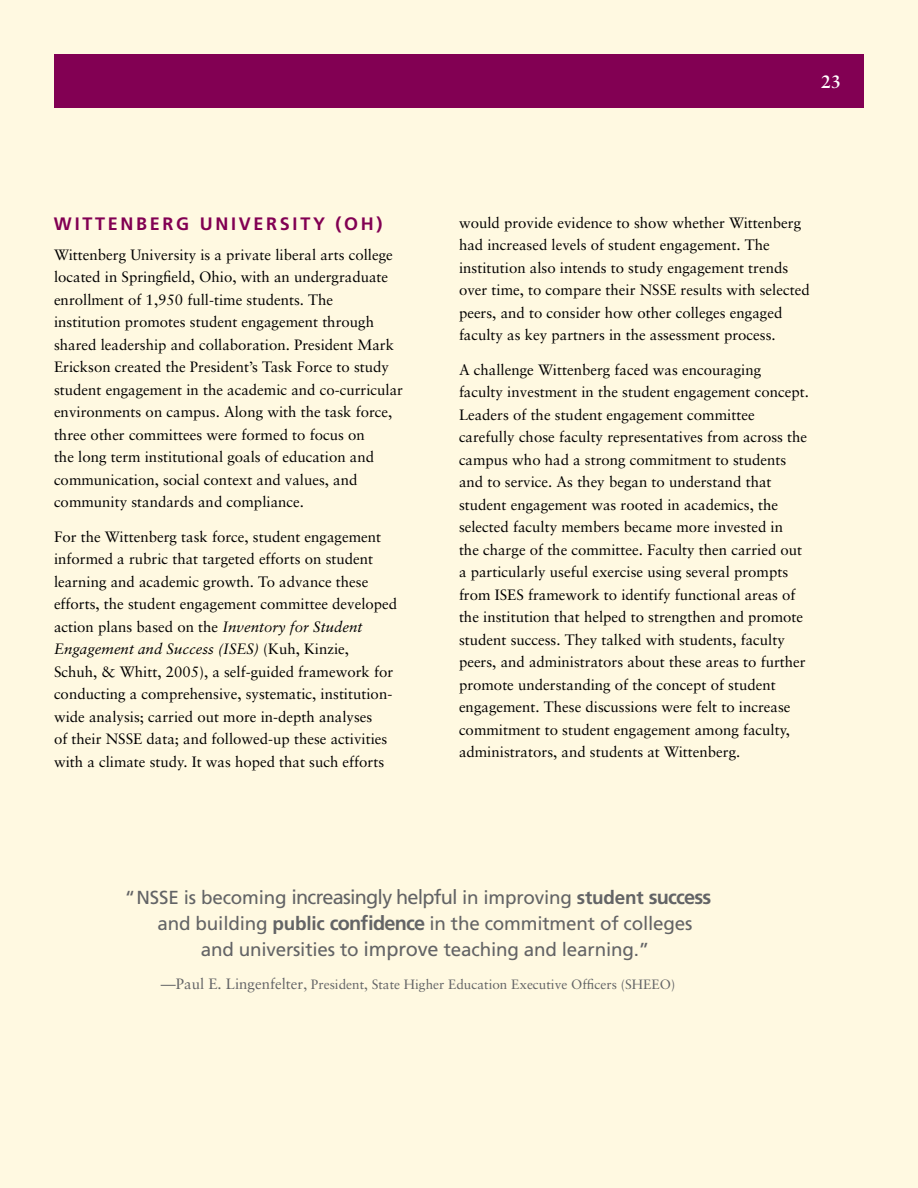
<style>
.page{position:relative;width:918px;height:1188px;background:#fff9e1}
.page>*{position:absolute;margin:0;border:0;box-sizing:border-box;transform-origin:0 0}
.t1{font:18.9px "Frutiger";letter-spacing:-.01em;color:#636466}
.t2{font:700 18px "Frutiger";letter-spacing:.15em;color:#820053}
.t3{font:700 18px "Sabon";color:#fff}
.t4{font:15px/22.5px "Sabon";color:#000}
.t5{font:13.5px "Sabon";color:#636466}
.s1{font-style:italic}
.s2{font-size:19.95px}
.s3{font-weight:700}
.s4{font-weight:700;font-size:19.95px}
.s5{font-size:15px}
</style>
<div class="page">
<div style="left:54px;top:54px;width:810px;height:54px;background:#820053"></div>
<p class="t3" style="left:821px;top:70px;width:22px">23</p>
<p class="t2" style="left:54px;top:213px;width:15px">witten</p>
<p class="t2" style="left:136px;top:213px;width:76px">berg uni</p>
<p class="t2" style="left:239px;top:213px;width:52px">versit</p>
<p class="t2" style="left:313px;top:213px;width:71px">y (oh)</p>
<p class="t4" style="left:54px;top:243px;width:351px">Wittenberg University is a private liberal arts college located in Springfield, Ohio, with an undergraduate enrollment of 1,950 full-time students. The institution promotes student engagement through shared leadership and collaboration. President Mark Erickson created the President’s Task Force to study student engagement in the academic and co-curricular environments on campus. Along with the task force, three other committees were formed to focus on<br>the long term institutional goals of education and communication, social context and values, and community standards and compliance.</p>
<p class="t4" style="left:54px;top:525px;width:345px">For the Wittenberg task force, student engagement informed a rubric that targeted efforts on student learning and academic growth. To advance these efforts, the student engagement committee developed action plans based on the <span class="s1">Inventory for Student Engagement and Success (ISES)</span> (Kuh, Kinzie,<br>Schuh, &amp; Whitt, 2005), a self-guided framework for conducting a comprehensive, systematic, institution&shy;wide analysis; carried out more in-depth analyses<br>of their NSSE data; and followed-up these activities with a climate study. It was hoped that such efforts</p>
<p class="t4" style="left:459px;top:211px;width:352px">would provide evidence to show whether Wittenberg had increased levels of student engagement. The institution also intends to study engagement trends over time, to compare their NSSE results with selected peers, and to consider how other colleges engaged faculty as key partners in the assessment process.</p>
<p class="t4" style="left:459px;top:358px;width:351px">A challenge Wittenberg faced was encouraging faculty investment in the student engagement concept.<br>Leaders of the student engagement committee carefully chose faculty representatives from across the campus who had a strong commitment to students and to service. As they began to understand that student engagement was rooted in academics, the selected faculty members became more invested in<br>the charge of the committee. Faculty then carried out a particularly useful exercise using several prompts from ISES framework to identify functional areas of the institution that helped to strengthen and promote student success. They talked with students, faculty peers, and administrators about these areas to further promote understanding of the concept of student engagement. These discussions were felt to increase commitment to student engagement among faculty, administrators, and students at Wittenberg.</p>
<p class="t1" style="left:125px;top:886px;width:23px">“ NSSE</p>
<p class="t1" style="left:184px;top:886px;width:529px">is becoming <span class="s2">increasingly helpful</span> in improving <span class="s3">student</span> <span class="s4">success</span></p>
<p class="t1" style="left:158px;top:912px;width:536px">and building <span class="s3">public</span> <span class="s4">confidence</span> in the commitment of colleges</p>
<p class="t1" style="left:201px;top:938px;width:450px">and universities to <span class="s2">improve</span> teaching and learning.”</p>
<p class="t5" style="left:161px;top:976px;width:516px"><span class="s5">—Paul E. Lingenfelter</span>, President, State Higher Education Executive Officers (SHEEO)</p>
</div>
